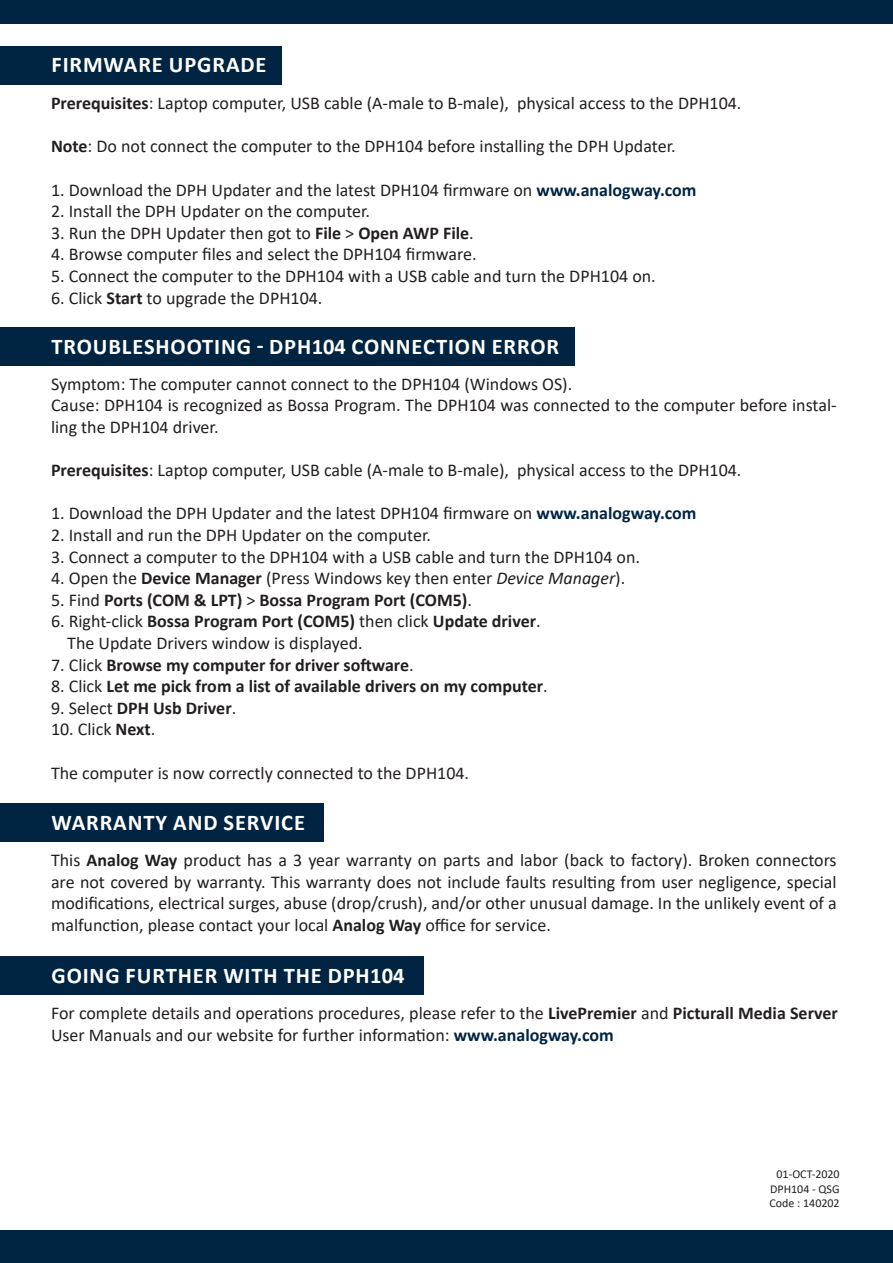
<style>
.page{position:relative;width:893px;height:1263px;background:#fff}
.page>*{position:absolute;margin:0;border:0;box-sizing:border-box;transform-origin:0 0}
.t1{font:700 22.5px "Calibri";letter-spacing:.04em;color:#fff}
.calibri-noir-12{font:18px/21.6px "Calibri";color:#231f20}
.calibri-noir-12-2{font:700 18px "Calibri";color:#231f20}
.t2{font:12px "Calibri";color:#231f20}
.s1{font-weight:700}
.s2{font-weight:700;color:#002442}
.s3{font-style:italic}
.s4{font-weight:400}
</style>
<div class="page">
<div style="left:0;top:0;width:893px;height:24px;background:#002442"></div>
<div style="left:0;top:1231px;width:893px;height:32px;background:#002442"></div>
<div style="left:0;top:804px;width:324px;height:38px;background:#002442"></div>
<div style="left:0;top:957px;width:424px;height:38px;background:#002442"></div>
<div style="left:0;top:327px;width:574px;height:39px;background:#002442"></div>
<div style="left:0;top:47px;width:281px;height:38px;background:#002442"></div>
<p class="t1" style="left:51px;top:49px;width:217px">FIRMWARE UPGRADE</p>
<p class="calibri-noir-12" style="left:51px;top:92px;width:692px"><span class="s1">Prerequisites</span>: Laptop computer, USB cable (A-male to B-male), physical access to the DPH104.</p>
<p class="calibri-noir-12" style="left:51px;top:135px;width:626px"><span class="s1">Note</span>: Do not connect the computer to the DPH104 before installing the DPH Updater.</p>
<p class="calibri-noir-12" style="left:51px;top:178px;width:647px">1. Download the DPH Updater and the latest DPH104 firmware on <span class="s2">www.analogway.com</span></p>
<p class="calibri-noir-12" style="left:51px;top:200px;width:321px">2. Install the DPH Updater on the computer.</p>
<p class="calibri-noir-12" style="left:51px;top:222px;width:424px">3. Run the DPH Updater then got to <span class="s1">File</span> &gt; <span class="s1">Open AWP File</span>.</p>
<p class="calibri-noir-12" style="left:51px;top:243px;width:427px">4. Browse computer files and select the DPH104 firmware.</p>
<p class="calibri-noir-12" style="left:51px;top:265px;width:606px">5. Connect the computer to the DPH104 with a USB cable and turn the DPH104 on.</p>
<p class="calibri-noir-12" style="left:51px;top:286px;width:273px">6. Click <span class="s1">Start</span> to upgrade the DPH104.</p>
<p class="t1" style="left:51px;top:330px;width:509px">TROUBLESHOOTING - DPH104 CONNECTION ERROR</p>
<p class="calibri-noir-12" style="left:51px;top:373px;width:523px">Symptom: The computer cannot connect to the DPH104 (Windows OS).</p>
<p class="calibri-noir-12" style="left:51px;top:394px;width:787px">Cause: DPH104 is recognized as Bossa Program. The DPH104 was connected to the computer before instal&shy;ling the DPH104 driver.</p>
<p class="calibri-noir-12" style="left:51px;top:459px;width:692px"><span class="s1">Prerequisites</span>: Laptop computer, USB cable (A-male to B-male), physical access to the DPH104.</p>
<p class="calibri-noir-12" style="left:51px;top:502px;width:647px">1. Download the DPH Updater and the latest DPH104 firmware on <span class="s2">www.analogway.com</span></p>
<p class="calibri-noir-12" style="left:51px;top:524px;width:381px">2. Install and run the DPH Updater on the computer.</p>
<p class="calibri-noir-12" style="left:51px;top:545px;width:590px">3. Connect a computer to the DPH104 with a USB cable and turn the DPH104 on.</p>
<p class="calibri-noir-12" style="left:51px;top:567px;width:576px">4. Open the <span class="s1">Device Manager</span> (Press Windows key then enter <span class="s3">Device Manager</span>).</p>
<p class="calibri-noir-12-2" style="left:51px;top:587px;width:422px"><span class="s4">5. Find</span> Ports (COM &amp; LPT) <span class="s4">&gt;</span> Bossa Program Port (COM5)<span class="s4">.</span></p>
<p class="calibri-noir-12-2" style="left:51px;top:609px;width:491px"><span class="s4">6. Right-click</span> Bossa Program Port (COM5) <span class="s4">then click</span> Update driver<span class="s4">.</span></p>
<p class="calibri-noir-12" style="left:67px;top:632px;width:297px">The Update Drivers window is displayed.</p>
<p class="calibri-noir-12-2" style="left:51px;top:652px;width:364px"><span class="s4">7. Click</span> Browse my computer for driver software<span class="s4">.</span></p>
<p class="calibri-noir-12-2" style="left:51px;top:673px;width:498px"><span class="s4">8. Click</span> Let me pick from a list of available drivers on my computer<span class="s4">.</span></p>
<p class="calibri-noir-12-2" style="left:51px;top:695px;width:187px"><span class="s4">9. Select</span> DPH Usb Driver<span class="s4">.</span></p>
<p class="calibri-noir-12" style="left:51px;top:718px;width:106px">10. Click <span class="s1">Next</span>.</p>
<p class="calibri-noir-12" style="left:51px;top:761px;width:420px">The computer is now correctly connected to the DPH104.</p>
<p class="t1" style="left:51px;top:807px;width:255px">WARRANTY AND SERVICE</p>
<p class="calibri-noir-12" style="left:51px;top:849px;width:787px;text-align:justify">This <span class="s1">Analog Way</span> product has a 3 year warranty on parts and labor (back to factory). Broken connectors are not covered by warranty. This warranty does not include faults resulting from user negligence, special modifications, electrical surges, abuse (drop/crush), and/or other unusual damage. In the unlikely event of a malfunction, please contact your local <span class="s1">Analog Way</span> office for service.</p>
<p class="t1" style="left:51px;top:960px;width:354px">GOING FURTHER WITH THE DPH104</p>
<p class="calibri-noir-12" style="left:51px;top:1002px;width:788px">For complete details and operations procedures, please refer to the <span class="s1">LivePremier</span> and <span class="s1">Picturall Media Server<br></span>User Manuals and our website for further information: <span class="s2">www.analogway.com</span></p>
<p class="t2" style="left:776px;top:1166px;width:65px">01-OCT-2020</p>
<p class="t2" style="left:770px;top:1180px;width:71px">DPH104 - QSG</p>
<p class="t2" style="left:769px;top:1195px;width:72px">Code : 140202</p>
</div>
